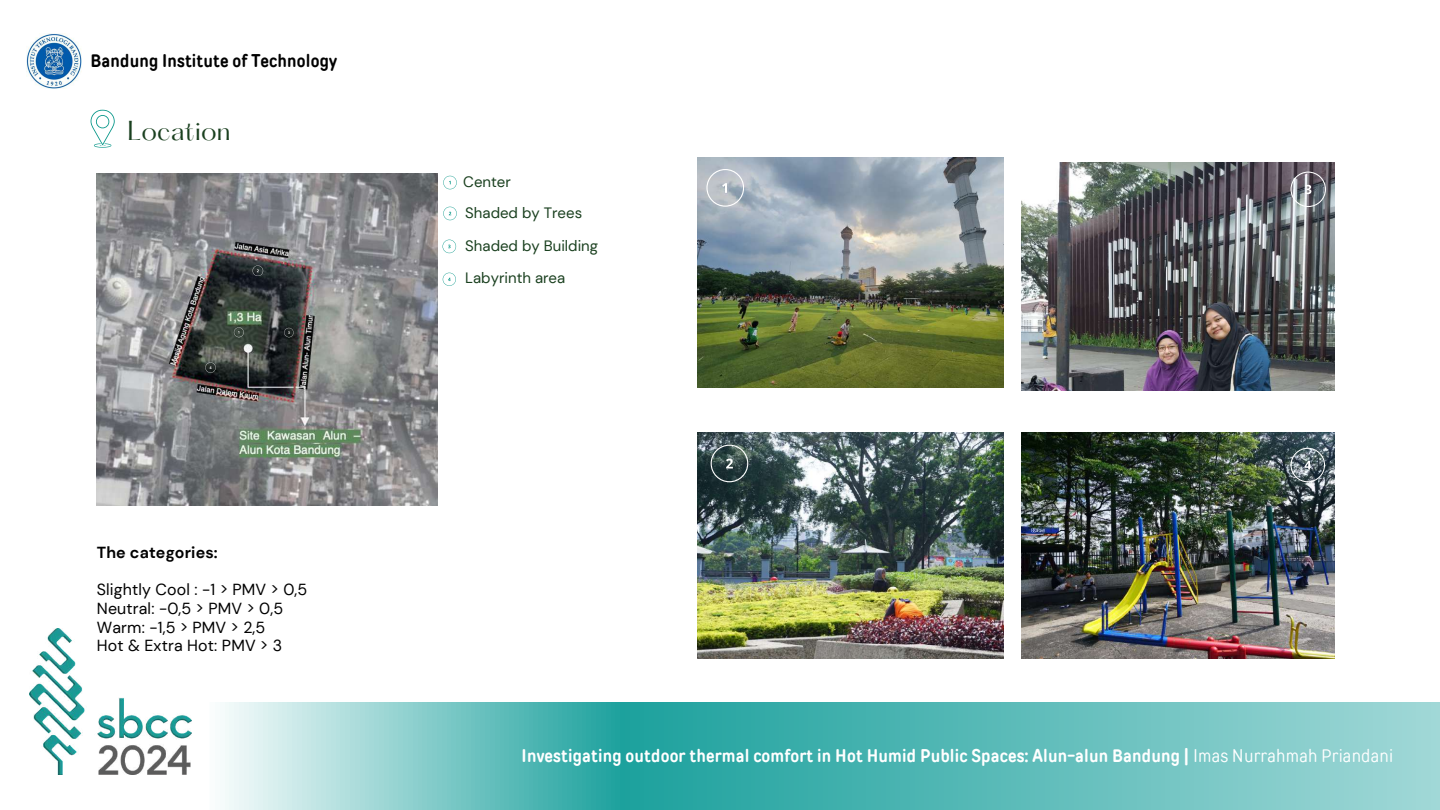
<style>
.page{position:relative;width:1440px;height:810px;background:#fff}
.page>*{position:absolute;margin:0;border:0;box-sizing:border-box;transform-origin:0 0}
.t1{font:24px "Hatton";color:#1a401f}
.t2{font:700 18px "TT Rounds Condensed";letter-spacing:.01em;color:#fff}
.t3{font:700 18px "TT Rounds Condensed";letter-spacing:.01em;color:#000}
.t4{font:16px/18.8px "DM Sans";letter-spacing:.01em;color:#000}
.t5{font:700 16px "DM Sans";letter-spacing:.01em;color:#000}
.t6{font:15px/30.9px "DM Sans";color:#1a401f}
.s1{font-weight:400}
</style>
<div class="page">
<svg style="left:225px;top:703px;width:1215px;height:107px;background:#6cc2bf"></svg>
<img style="left:29px;top:629px;width:162px;height:146px">
<img style="left:26px;top:33px;width:56px;height:56px">
<svg style="left:91px;top:110px;width:24px;height:37px"></svg>
<img style="left:97px;top:173px;width:340px;height:332px">
<svg style="left:234px;top:327px;width:10px;height:10px"></svg>
<svg style="left:253px;top:265px;width:10px;height:11px"></svg>
<svg style="left:284px;top:328px;width:10px;height:9px"></svg>
<svg style="left:205px;top:362px;width:11px;height:11px"></svg>
<svg style="left:443px;top:176px;width:14px;height:13px"></svg>
<svg style="left:443px;top:207px;width:14px;height:13px"></svg>
<svg style="left:443px;top:240px;width:13px;height:13px"></svg>
<svg style="left:443px;top:273px;width:13px;height:13px"></svg>
<img style="left:697px;top:158px;width:306px;height:229px">
<img style="left:697px;top:432px;width:306px;height:226px">
<img style="left:1022px;top:162px;width:312px;height:228px">
<img style="left:1022px;top:432px;width:312px;height:226px">
<svg style="left:706px;top:169px;width:38px;height:38px"></svg>
<svg style="left:711px;top:445px;width:37px;height:37px"></svg>
<svg style="left:1291px;top:172px;width:35px;height:35px"></svg>
<svg style="left:1291px;top:448px;width:34px;height:34px"></svg>
<p class="t3" style="left:91px;top:50px;width:248px">Bandung Institute of Technology</p>
<h1 class="t1" style="left:128px;top:120px;width:104px">Location</h1>
<p class="t5" style="left:97px;top:542px;width:122px">The categories:</p>
<p class="t4" style="left:97px;top:580px;width:212px">Slightly Cool : -1 &gt; PMV &gt; 0,5<br>Neutral: -0,5 &gt; PMV &gt; 0,5<br>Warm: -1,5 &gt; PMV &gt; 2,5<br>Hot &amp; Extra Hot: PMV &gt; 3</p>
<p class="t6" style="left:463px;top:166px;width:120px">Center<br>Shaded by Trees</p>
<p class="t6" style="left:465px;top:229px;width:134px;line-height:32.9px">Shaded by Building<br>Labyrinth area</p>
<p class="t2" style="left:522px;top:745px;width:873px">Investigating outdoor thermal comfort in Hot Humid Public Spaces: Alun-alun Bandung | <span class="s1">Imas Nurrahmah Priandani</span></p>
</div>
